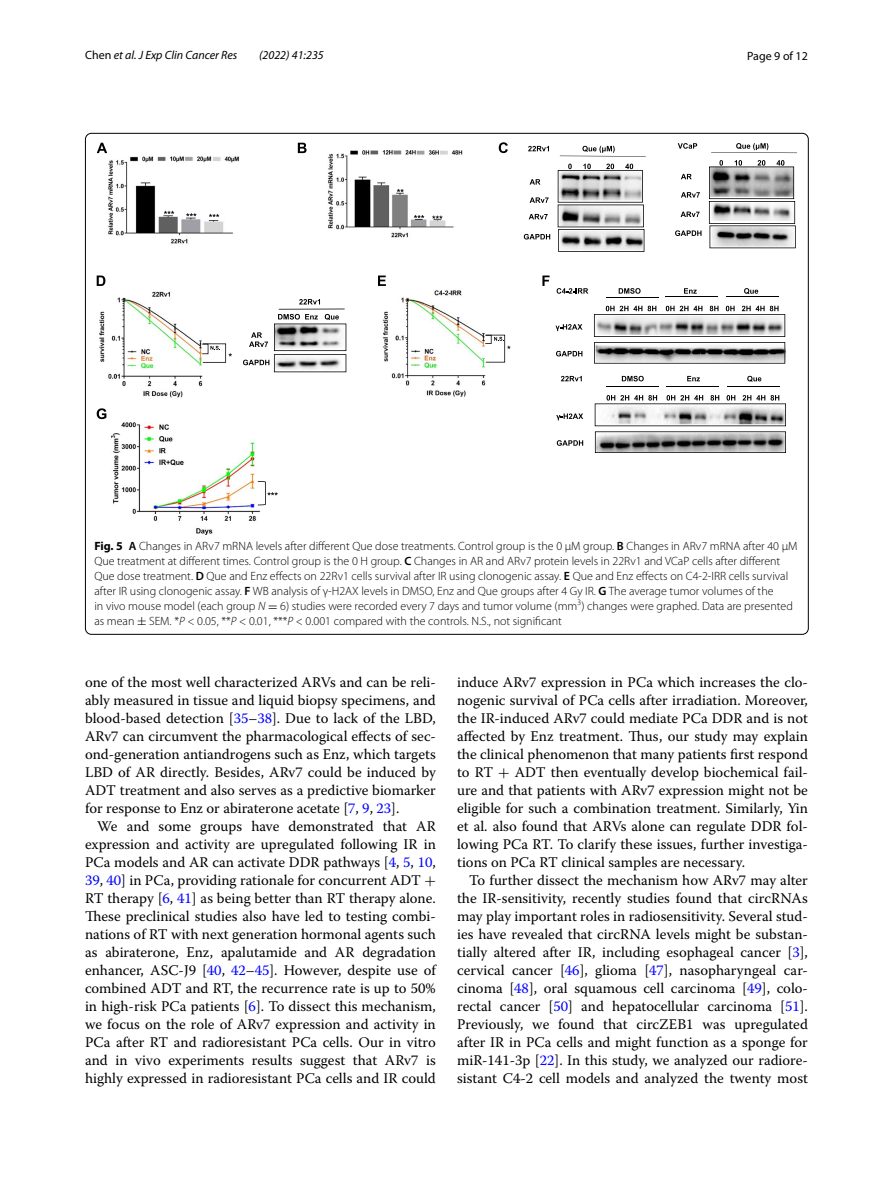
<style>
.page{position:relative;width:893px;height:1187px;background:#fff}
.page>*{position:absolute;margin:0;border:0;box-sizing:border-box;transform-origin:0 0}
.t1{font:14.7px/18px "Warnock Pro";color:#000;text-align:justify}
.t2{font:300 12px/15px "Myriad Pro";color:#000}
.t3{font:italic 12px "Myriad Pro";color:#000}
.t4{font:12px "Myriad Pro";color:#000}
.s1{font-style:normal}
.s2{font-weight:700}
.s3{font-weight:600}
.s4{font-style:italic}
.s5{font-family:"MTSY";font-weight:400}
.s6{color:#00f}
.s7{font-family:"MTSY"}
</style>
<div class="page">
<img style="left:100px;top:151px;width:693px;height:383px">
<svg style="left:97px;top:275px;width:8px;height:11px"></svg>
<svg style="left:378px;top:275px;width:8px;height:11px"></svg>
<svg style="left:542px;top:275px;width:8px;height:11px"></svg>
<svg style="left:97px;top:408px;width:9px;height:11px"></svg>
<svg style="left:298px;top:143px;width:9px;height:10px"></svg>
<svg style="left:499px;top:142px;width:9px;height:11px"></svg>
<hr style="left:607px;top:386px;width:52px;height:1px;background:#000">
<svg style="left:556px;top:413px;width:27px;height:7px"></svg>
<svg style="left:557px;top:440px;width:26px;height:6px"></svg>
<svg style="left:561px;top:376px;width:21px;height:5px"></svg>
<svg style="left:622px;top:376px;width:22px;height:5px"></svg>
<svg style="left:687px;top:376px;width:13px;height:5px"></svg>
<svg style="left:747px;top:376px;width:14px;height:6px"></svg>
<svg style="left:595px;top:395px;width:191px;height:58px"></svg>
<svg style="left:299px;top:299px;width:21px;height:5px"></svg>
<svg style="left:243px;top:314px;width:103px;height:58px"></svg>
<hr style="left:279px;top:308px;width:66px;height:1px;background:#000">
<svg style="left:678px;top:143px;width:19px;height:6px"></svg>
<svg style="left:711px;top:143px;width:86px;height:10px"></svg>
<svg style="left:681px;top:174px;width:11px;height:5px"></svg>
<svg style="left:681px;top:192px;width:19px;height:5px"></svg>
<svg style="left:681px;top:211px;width:19px;height:6px"></svg>
<svg style="left:675px;top:230px;width:26px;height:6px"></svg>
<svg style="left:709px;top:160px;width:87px;height:88px"></svg>
<svg style="left:528px;top:146px;width:21px;height:5px"></svg>
<svg style="left:560px;top:146px;width:86px;height:11px"></svg>
<svg style="left:530px;top:179px;width:10px;height:6px"></svg>
<svg style="left:530px;top:197px;width:19px;height:6px"></svg>
<svg style="left:529px;top:214px;width:19px;height:5px"></svg>
<svg style="left:524px;top:234px;width:26px;height:5px"></svg>
<svg style="left:558px;top:164px;width:86px;height:88px"></svg>
<svg style="left:258px;top:481px;width:20px;height:24px"></svg>
<hr style="left:666px;top:385px;width:52px;height:1px;background:#000">
<hr style="left:727px;top:385px;width:53px;height:1px;background:#000">
<svg style="left:556px;top:324px;width:26px;height:7px"></svg>
<svg style="left:556px;top:351px;width:26px;height:5px"></svg>
<svg style="left:557px;top:288px;width:31px;height:6px"></svg>
<svg style="left:619px;top:288px;width:22px;height:6px"></svg>
<svg style="left:684px;top:288px;width:13px;height:5px"></svg>
<svg style="left:744px;top:288px;width:14px;height:6px"></svg>
<svg style="left:594px;top:306px;width:191px;height:57px"></svg>
<hr style="left:665px;top:296px;width:53px;height:1px;background:#000">
<hr style="left:727px;top:296px;width:52px;height:1px;background:#000">
<hr style="left:606px;top:297px;width:53px;height:1px;background:#000">
<svg style="left:485px;top:335px;width:25px;height:27px"></svg>
<svg style="left:202px;top:343px;width:30px;height:20px"></svg>
<svg style="left:97px;top:143px;width:10px;height:10px"></svg>
<svg style="left:397px;top:189px;width:7px;height:3px"></svg>
<svg style="left:414px;top:215px;width:10px;height:3px"></svg>
<svg style="left:432px;top:216px;width:10px;height:3px"></svg>
<svg style="left:164px;top:211px;width:10px;height:3px"></svg>
<svg style="left:186px;top:213px;width:10px;height:3px"></svg>
<svg style="left:209px;top:214px;width:10px;height:3px"></svg>
<p class="t3" style="left:85px;top:48px;width:154px"><span class="s1">Chen</span> et al. J Exp Clin Cancer Res</p>
<p class="t3" style="left:259px;top:48px;width:66px">(2022) 41:235</p>
<p class="t4" style="left:747px;top:48px;width:62px">Page 9 of 12</p>
<p class="t2" style="left:94px;top:538px;width:705px"><span class="s2">Fig. 5</span> <span class="s3">A</span> Changes in ARv7 mRNA levels after different Que dose treatments. Control group is the 0 µM group. <span class="s3">B</span> Changes in ARv7 mRNA after 40 µM Que treatment at different times. Control group is the 0 H group. <span class="s3">C</span> Changes in AR and ARv7 protein levels in 22Rv1 and VCaP cells after different Que dose treatment. <span class="s3">D</span> Que and Enz effects on 22Rv1 cells survival after IR using clonogenic assay. <span class="s3">E</span> Que and Enz effects on C4-2-IRR cells survival after IR using clonogenic assay. <span class="s3">F</span> WB analysis of γ-H2AX levels in DMSO, Enz and Que groups after 4 Gy IR. <span class="s3">G</span> The average tumor volumes of the<br>in vivo mouse model (each group <span class="s4">N</span> <span class="s5">=</span> 6) studies were recorded every 7 days and tumor volume (mm<sup>3</sup>) changes were graphed. Data are presented as mean <span class="s5">±</span> SEM. *<span class="s4">P</span> &lt; 0.05, **<span class="s4">P</span> &lt; 0.01, ***<span class="s4">P</span> &lt; 0.001 compared with the controls. N.S., not significant</p>
<p class="t1" style="left:85px;top:672px;width:352px">one of the most well characterized ARVs and can be reli&shy;ably measured in tissue and liquid biopsy specimens, and blood-based detection [<span class="s6">35</span>–<span class="s6">38</span>]. Due to lack of the LBD, ARv7 can circumvent the pharmacological effects of sec&shy;ond-generation antiandrogens such as Enz, which targets LBD of AR directly. Besides, ARv7 could be induced by ADT treatment and also serves as a predictive biomarker for response to Enz or abiraterone acetate [<span class="s6">7</span>, <span class="s6">9</span>, <span class="s6">23</span>].</p>
<p class="t1" style="left:85px;top:816px;width:352px;text-indent:12px">We and some groups have demonstrated that AR expression and activity are upregulated following IR in PCa models and AR can activate DDR pathways [<span class="s6">4</span>, <span class="s6">5</span>, <span class="s6">10</span>, <span class="s6">39</span>, <span class="s6">40</span>] in PCa, providing rationale for concurrent ADT <span class="s7">+ </span>RT therapy [<span class="s6">6</span>, <span class="s6">41</span>] as being better than RT therapy alone.<br>These preclinical studies also have led to testing combi&shy;nations of RT with next generation hormonal agents such as abiraterone, Enz, apalutamide and AR degradation enhancer, ASC-J9 [<span class="s6">40</span>, <span class="s6">42</span>–<span class="s6">45</span>]. However, despite use of combined ADT and RT, the recurrence rate is up to 50% in high-risk PCa patients [<span class="s6">6</span>]. To dissect this mechanism, we focus on the role of ARv7 expression and activity in PCa after RT and radioresistant PCa cells. Our in vitro and in vivo experiments results suggest that ARv7 is highly expressed in radioresistant PCa cells and IR could</p>
<p class="t1" style="left:457px;top:672px;width:352px">induce ARv7 expression in PCa which increases the clo&shy;nogenic survival of PCa cells after irradiation. Moreover, the IR-induced ARv7 could mediate PCa DDR and is not affected by Enz treatment. Thus, our study may explain the clinical phenomenon that many patients first respond to RT <span class="s7">+</span> ADT then eventually develop biochemical fail&shy;ure and that patients with ARv7 expression might not be eligible for such a combination treatment. Similarly, Yin et al. also found that ARVs alone can regulate DDR fol&shy;lowing PCa RT. To clarify these issues, further investiga&shy;tions on PCa RT clinical samples are necessary.</p>
<p class="t1" style="left:457px;top:870px;width:352px;text-indent:12px">To further dissect the mechanism how ARv7 may alter the IR-sensitivity, recently studies found that circRNAs may play important roles in radiosensitivity. Several stud&shy;ies have revealed that circRNA levels might be substan&shy;tially altered after IR, including esophageal cancer [<span class="s6">3</span>], cervical cancer [<span class="s6">46</span>], glioma [<span class="s6">47</span>], nasopharyngeal car&shy;cinoma [<span class="s6">48</span>], oral squamous cell carcinoma [<span class="s6">49</span>], colo&shy;rectal cancer [<span class="s6">50</span>] and hepatocellular carcinoma [<span class="s6">51</span>].<br>Previously, we found that circZEB1 was upregulated after IR in PCa cells and might function as a sponge for miR-141-3p [<span class="s6">22</span>]. In this study, we analyzed our radiore&shy;sistant C4-2 cell models and analyzed the twenty most</p>
</div>
